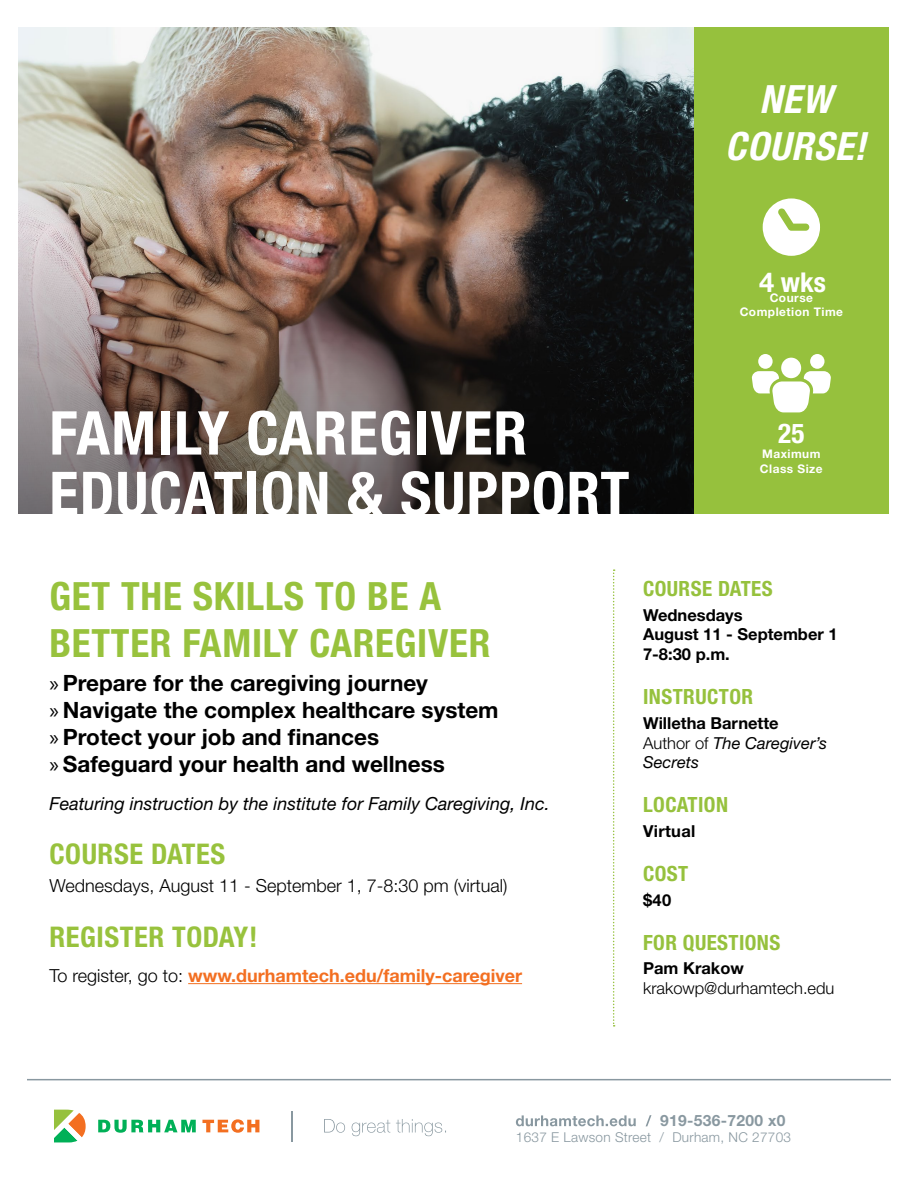
<style>
.page{position:relative;width:918px;height:1188px;background:#fff}
.page>*{position:absolute;margin:0;border:0;box-sizing:border-box;transform-origin:0 0}
.t1{font:700 condensed 60.6px/60.6px "Helvetica Neue";letter-spacing:.02em;color:#fff}
.t2{font:700 condensed 39px/46.8px "Helvetica Neue";letter-spacing:.02em;color:#98c23d}
.t3{font:italic 700 condensed 39px/46.8px "Helvetica Neue";color:#fff;text-align:center}
.t4{font:700 condensed 28.5px "Helvetica Neue";letter-spacing:.02em;color:#98c23d}
.t5{font:700 condensed 27.3px "Helvetica Neue";color:#fff}
.t6{font:700 22.5px "Helvetica Neue LT Std";color:#000}
.t7{font:700 condensed 21px "Helvetica Neue";letter-spacing:.02em;color:#96c13d}
.t8{font:italic 18px "Helvetica Neue LT Std";color:#000}
.t9{font:700 18px "Helvetica Neue LT Std";color:#f36f21}
.t10{font:300 18px "Helvetica Neue LT Std";color:#000}
.t11{font:700 16.5px "Helvetica Neue LT Std";color:#000}
.t12{font:italic 16.5px/19.8px "Helvetica Neue LT Std";color:#000}
.t13{font:300 16.5px "Helvetica Neue LT Std";color:#000}
.t14{font:700 16.5px "Helvetica Neue LT Std";letter-spacing:.02em;color:#000}
.t15{font:700 15.6px "Helvetica Neue LT Std";letter-spacing:.02em;color:#8998a0}
.t16{font:300 13.65px "Helvetica Neue LT Std";letter-spacing:.02em;color:#8998a0}
.t17{font:700 11.85px "Helvetica Neue LT Std";letter-spacing:.04em;color:#fff}
.s1{font-stretch:normal}
.s2{font-family:"Myriad Pro";font-weight:400}
.s3{font-weight:300;color:#000}
.s4{font-weight:300;font-style:normal}
</style>
<div class="page">
<img style="left:19px;top:27px;width:675px;height:204px">
<hr style="left:27px;top:1079px;width:864px;height:1px;background:#8998a0">
<svg style="left:324px;top:1119px;width:122px;height:17px"></svg>
<svg style="left:54px;top:1110px;width:32px;height:32px"></svg>
<svg style="left:98px;top:1120px;width:98px;height:13px"></svg>
<svg style="left:202px;top:1119px;width:57px;height:14px"></svg>
<hr style="left:291px;top:1111px;width:1px;height:30px;background:#8998a0">
<svg style="left:516px;top:1115px;width:135px;height:11px"></svg>
<svg style="left:613px;top:569px;width:2px;height:458px"></svg>
<hr style="left:188px;top:983px;width:334px;height:1px;background:#f36f21">
<div style="left:694px;top:27px;width:195px;height:487px;background:#96c13d"></div>
<svg style="left:763px;top:198px;width:57px;height:58px"></svg>
<div style="left:781px;top:358px;width:20px;height:20px;background:#fff;border-radius:50%"></div>
<div style="left:810px;top:354px;width:15px;height:15px;background:#fff;border-radius:50%"></div>
<svg style="left:751px;top:371px;width:80px;height:41px"></svg>
<div style="left:758px;top:354px;width:15px;height:15px;background:#fff;border-radius:50%"></div>
<img style="left:19px;top:231px;width:675px;height:283px">
<p class="t3" style="left:725px;top:75px;width:152px">NEW<br>COURSE!</p>
<p class="t5" style="left:759px;top:266px;width:68px"><span class="s1">4</span> wks</p>
<p class="t17" style="left:770px;top:290px;width:45px">Course</p>
<p class="t17" style="left:740px;top:305px;width:105px">Completion Time</p>
<p class="t1" style="left:49px;top:402px;width:582px">FAMILY CAREGIVER<br>EDUCATION &amp; SUPPORT</p>
<p class="t5" style="left:778px;top:417px;width:28px">25</p>
<p class="t17" style="left:762px;top:447px;width:60px">Maximum</p>
<p class="t17" style="left:760px;top:461px;width:64px">Class Size</p>
<p class="t2" style="left:49px;top:572px;width:442px">GET THE SKILLS TO BE A<br>BETTER FAMILY CAREGIVER</p>
<p class="t6" style="left:49px;top:669px;width:380px"><span class="s2">»</span> Prepare for the caregiving journey</p>
<p class="t6" style="left:49px;top:696px;width:451px"><span class="s2">»</span> Navigate the complex healthcare system</p>
<p class="t6" style="left:49px;top:723px;width:331px"><span class="s2">»</span> Protect your job and finances</p>
<p class="t6" style="left:49px;top:750px;width:397px"><span class="s2">»</span> Safeguard your health and wellness</p>
<p class="t8" style="left:49px;top:792px;width:502px">Featuring instruction by the institute for Family Caregiving, Inc.</p>
<p class="t4" style="left:49px;top:837px;width:177px">COURSE DATES</p>
<p class="t10" style="left:49px;top:875px;width:460px">Wednesdays, August 11 - September 1, 7-8:30 pm (virtual)</p>
<p class="t4" style="left:49px;top:919px;width:210px">REGISTER TODAY!</p>
<p class="t9" style="left:49px;top:964px;width:474px"><span class="s3">To register, go to:</span> www.durhamtech.edu/family-caregiver</p>
<p class="t7" style="left:643px;top:576px;width:131px">COURSE DATES</p>
<p class="t11" style="left:643px;top:605px;width:101px">Wednesdays</p>
<p class="t11" style="left:643px;top:624px;width:196px">August 11 - September 1</p>
<p class="t11" style="left:643px;top:644px;width:88px">7-8:30 p.m.</p>
<p class="t7" style="left:643px;top:684px;width:112px">INSTRUCTOR</p>
<p class="t11" style="left:643px;top:713px;width:137px">Willetha Barnette</p>
<p class="t12" style="left:643px;top:733px;width:186px"><span class="s4">Author of</span> The Caregiver’s<br>Secrets</p>
<p class="t7" style="left:643px;top:792px;width:86px">LOCATION</p>
<p class="t14" style="left:643px;top:821px;width:54px">Virtual</p>
<p class="t7" style="left:643px;top:861px;width:47px">COST</p>
<p class="t11" style="left:643px;top:890px;width:30px">$40</p>
<p class="t7" style="left:643px;top:930px;width:139px">FOR QUESTIONS</p>
<p class="t11" style="left:643px;top:958px;width:102px">Pam Krakow</p>
<p class="t13" style="left:643px;top:978px;width:193px">krakowp@durhamtech.edu</p>
<p class="t15" style="left:660px;top:1111px;width:127px">919-536-7200 x0</p>
<p class="t16" style="left:516px;top:1129px;width:277px">1637 E Lawson Street / Durham, NC 27703</p>
</div>
